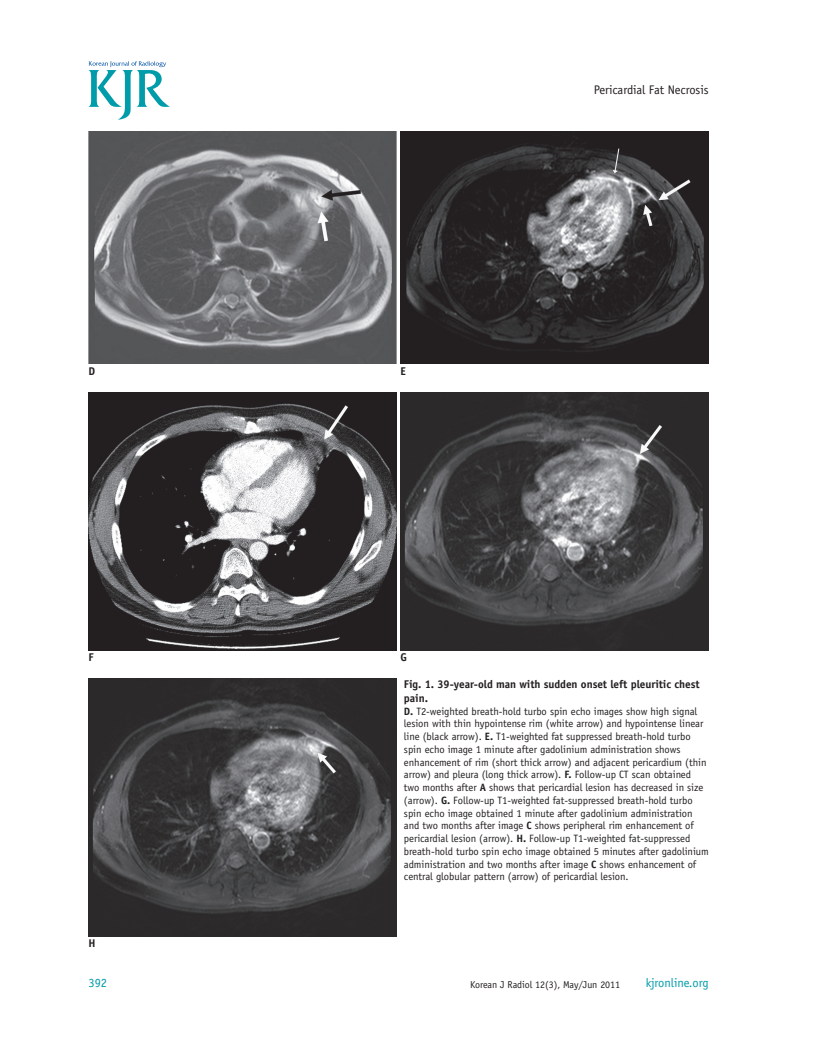
<style>
.page{position:relative;width:815px;height:1063px;background:#fff}
.page>*{position:absolute;margin:0;border:0;box-sizing:border-box;transform-origin:0 0}
.t1{font:12.5px "Officina Sans Std";letter-spacing:-.005em;color:#231f20}
.t2{font:12.5px "Officina Sans Std";letter-spacing:-.005em;color:#009caa}
.t3{font:700 11.25px/13.5px "Officina Sans Std";letter-spacing:-.005em;color:#231f20}
.t4{font:10.62px/12.8px "Officina Sans Std";letter-spacing:-.005em;color:#231f20}
.t5{font:10px "Officina Sans Std";letter-spacing:-.005em;color:#231f20}
.s1{font-weight:700}
</style>
<div class="page">
<svg style="left:89px;top:61px;width:81px;height:59px"></svg>
<img style="left:89px;top:131px;width:308px;height:233px">
<img style="left:400px;top:131px;width:309px;height:233px">
<img style="left:89px;top:393px;width:308px;height:257px">
<img style="left:400px;top:393px;width:309px;height:257px">
<img style="left:89px;top:679px;width:308px;height:257px">
<p class="t3" style="left:89px;top:364px;width:8px">D</p>
<p class="t3" style="left:400px;top:364px;width:7px">E</p>
<p class="t3" style="left:89px;top:650px;width:7px">F</p>
<p class="t3" style="left:400px;top:650px;width:8px">G</p>
<p class="t1" style="left:594px;top:82px;width:116px">Pericardial Fat Necrosis</p>
<p class="t3" style="left:89px;top:936px;width:9px">H</p>
<p class="t3" style="left:404px;top:677px;width:297px">Fig. 1. 39-year-old man with sudden onset left pleuritic chest pain.</p>
<p class="t4" style="left:404px;top:705px;width:306px"><span class="s1">D.</span> T2-weighted breath-hold turbo spin echo images show high signal lesion with thin hypointense rim (white arrow) and hypointense linear line (black arrow). <span class="s1">E.</span> T1-weighted fat suppressed breath-hold turbo spin echo image 1 minute after gadolinium administration shows enhancement of rim (short thick arrow) and adjacent pericardium (thin arrow) and pleura (long thick arrow). <span class="s1">F.</span> Follow-up CT scan obtained two months after <span class="s1">A</span> shows that pericardial lesion has decreased in size (arrow). <span class="s1">G.</span> Follow-up T1-weighted fat-suppressed breath-hold turbo spin echo image obtained 1 minute after gadolinium administration and two months after image <span class="s1">C</span> shows peripheral rim enhancement of pericardial lesion (arrow). <span class="s1">H.</span> Follow-up T1-weighted fat-suppressed breath-hold turbo spin echo image obtained 5 minutes after gadolinium administration and two months after image <span class="s1">C</span> shows enhancement of central globular pattern (arrow) of pericardial lesion.</p>
<p class="t2" style="left:89px;top:975px;width:20px">392</p>
<p class="t5" style="left:470px;top:978px;width:151px">Korean J Radiol 12(3), May/Jun 2011</p>
<p class="t2" style="left:646px;top:975px;width:64px">kjronline.org</p>
</div>
